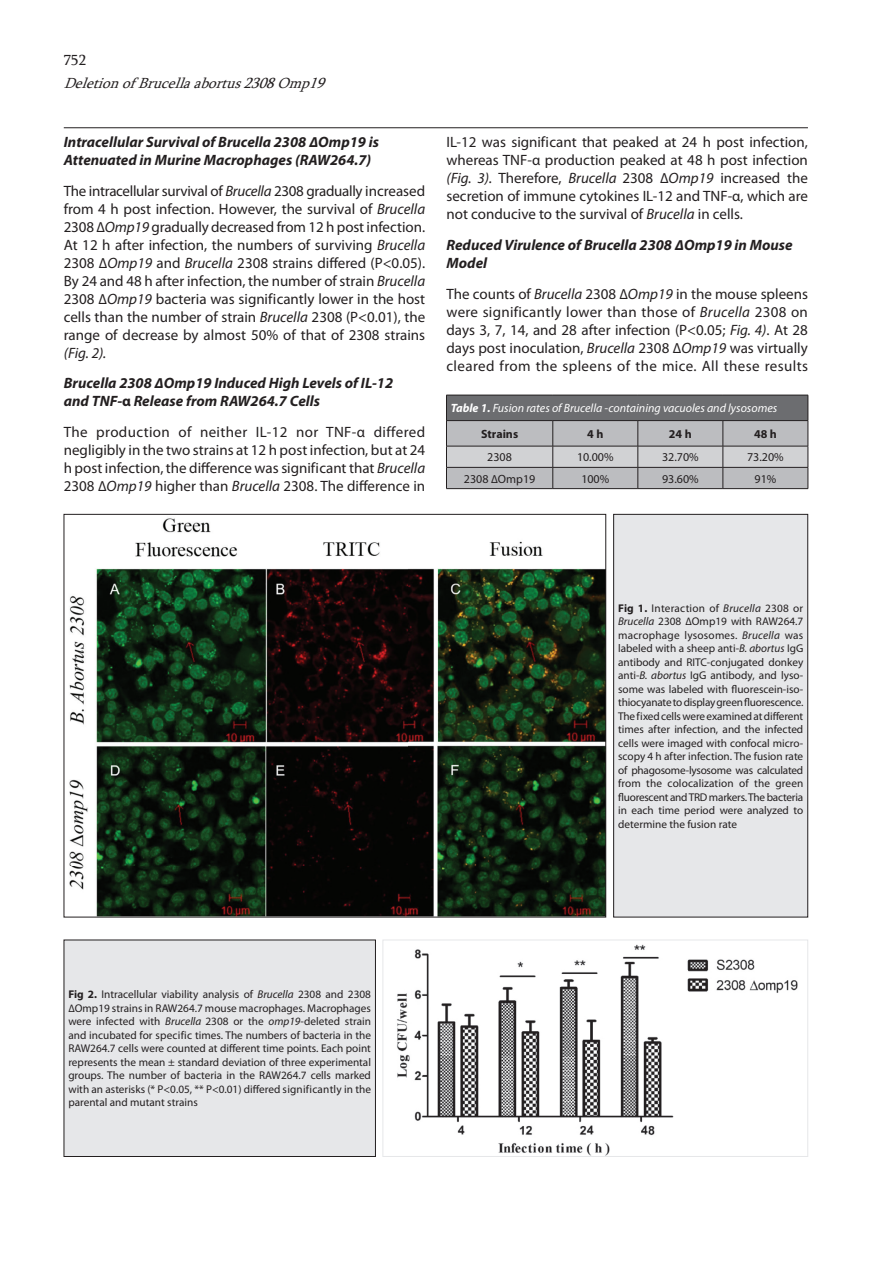
<style>
.page{position:relative;width:893px;height:1263px;background:#fff}
.page>*{position:absolute;margin:0;border:0;box-sizing:border-box;transform-origin:0 0}
.t1{font:15px/18px "Myriad Pro";color:#231f20;text-align:justify}
.t2{font:italic 700 15px/18px "Myriad Pro";color:#231f20}
.t3{font:italic 15px "Sylfaen";color:#231f20}
.t4{font:italic 15px "Myriad Pro";color:#231f20}
.t5{font:15px "Sylfaen";color:#231f20}
.t6{font:italic 12px/25.5px "Myriad Pro";color:#fff}
.t7{font:12px "Myriad Pro";color:#231f20}
.t8{font:700 12px "Myriad Pro";color:#231f20}
.t9{font:11.25px/13.5px "Myriad Pro";color:#231f20;text-align:justify}
.s1{font-style:italic}
.s2{font-style:normal}
.s3{font-weight:700}
.s4{font-weight:700;font-style:normal;color:#231f20}
</style>
<div class="page">
<hr style="left:64px;top:127px;width:744px;height:1px;background:#231f20">
<img style="left:69px;top:518px;width:535px;height:397px">
<div style="left:614px;top:514px;width:194px;height:403px;background:#e6e7e9"></div>
<div style="left:613px;top:514px;width:195px;height:403px;border:1px solid #231f20"></div>
<img style="left:397px;top:944px;width:401px;height:211px">
<div style="left:383px;top:940px;width:425px;height:217px;border:1px solid #e6e7e9"></div>
<div style="left:64px;top:940px;width:311px;height:216px;background:#e6e7e9"></div>
<div style="left:64px;top:940px;width:312px;height:217px;border:1px solid #231f20"></div>
<svg style="left:446px;top:395px;width:363px;height:94px;background:#a4a4a7"></svg>
<hr style="left:446px;top:488px;width:107px;height:1px;background:#231f20">
<hr style="left:553px;top:488px;width:85px;height:1px;background:#231f20">
<hr style="left:638px;top:488px;width:85px;height:1px;background:#231f20">
<hr style="left:723px;top:488px;width:85px;height:1px;background:#231f20">
<p class="t5" style="left:64px;top:50px;width:24px">752</p>
<p class="t3" style="left:64px;top:73px;width:269px">DeletionofBrucellaabortus2308Omp19</p>
<p class="t2" style="left:64px;top:133px;width:317px">Intracellular Survival of Brucella 2308 ∆Omp19 is<br>Attenuated in Murine Macrophages (RAW264.7)</p>
<p class="t1" style="left:64px;top:182px;width:363px">The intracellular survival of <span class="s1">Brucella</span> 2308 gradually increased from 4 h post infection. However, the survival of <span class="s1">Brucella </span>2308 ∆<span class="s1">Omp19</span> gradually decreased from 12 h post infection.<br>At 12 h after infection, the numbers of surviving <span class="s1">Brucella </span>2308 ∆<span class="s1">Omp19</span> and <span class="s1">Brucella</span> 2308 strains differed (P&lt;0.05).<br>By 24 and 48 h after infection, the number of strain <span class="s1">Brucella </span>2308 ∆<span class="s1">Omp19</span> bacteria was significantly lower in the host cells than the number of strain <span class="s1">Brucella</span> 2308 (P&lt;0.01), the range of decrease by almost 50% of that of 2308 strains</p>
<p class="t4" style="left:64px;top:344px;width:44px">(Fig. 2).</p>
<p class="t2" style="left:64px;top:374px;width:331px">Brucella 2308 ∆Omp19 Induced High Levels of IL-12 and TNF-<span class="s2">α</span> Release from RAW264.7 Cells</p>
<p class="t1" style="left:64px;top:422px;width:363px">The production of neither IL-12 nor TNF-α differed negligibly in the two strains at 12 h post infection, but at 24 h post infection, the difference was significant that <span class="s1">Brucella </span>2308 ∆<span class="s1">Omp19</span> higher than <span class="s1">Brucella</span> 2308. The difference in</p>
<p class="t1" style="left:446px;top:133px;width:363px">IL-12 was significant that peaked at 24 h post infection, whereas TNF-α production peaked at 48 h post infection <span class="s1">(Fig. 3).</span> Therefore, <span class="s1">Brucella</span> 2308 ∆<span class="s1">Omp19</span> increased the secretion of immune cytokines IL-12 and TNF-α, which are not conducive to the survival of <span class="s1">Brucella</span> in cells.</p>
<p class="t2" style="left:446px;top:236px;width:348px">Reduced Virulence of Brucella 2308 ∆Omp19 in Mouse<br>Model</p>
<p class="t1" style="left:446px;top:285px;width:363px">The counts of <span class="s1">Brucella</span> 2308 ∆<span class="s1">Omp19</span> in the mouse spleens were significantly lower than those of <span class="s1">Brucella</span> 2308 on days 3, 7, 14, and 28 after infection (P&lt;0.05; <span class="s1">Fig. 4)</span>. At 28 days post inoculation, <span class="s1">Brucella</span> 2308 ∆<span class="s1">Omp19</span> was virtually cleared from the spleens of the mice. All these results</p>
<p class="t6" style="left:481px;top:395px;width:298px;text-indent:-30px"><span class="s3">Table 1.</span> Fusion rates of Brucella -containing vacuoles and lysosomes<br><span class="s4">Strains</span></p>
<p class="t8" style="left:587px;top:427px;width:18px">4 h</p>
<p class="t8" style="left:669px;top:427px;width:24px">24 h</p>
<p class="t8" style="left:754px;top:427px;width:24px">48 h</p>
<p class="t7" style="left:487px;top:450px;width:26px">2308</p>
<p class="t7" style="left:577px;top:450px;width:38px">10.00%</p>
<p class="t7" style="left:662px;top:450px;width:38px">32.70%</p>
<p class="t7" style="left:747px;top:450px;width:38px">73.20%</p>
<p class="t7" style="left:464px;top:471px;width:73px">2308 ∆Omp19</p>
<p class="t7" style="left:581px;top:471px;width:29px">100%</p>
<p class="t7" style="left:662px;top:471px;width:38px">93.60%</p>
<p class="t7" style="left:754px;top:471px;width:23px">91%</p>
<p class="t9" style="left:618px;top:601px;width:187px"><span class="s3">Fig 1.</span> Interaction of <span class="s1">Brucella</span> 2308 or <span class="s1">Brucella</span> 2308 ∆Omp19 with RAW264.7 macrophage lysosomes. <span class="s1">Brucella</span> was labeled with a sheep anti-<span class="s1">B. abortus</span> IgG antibody and RITC-conjugated donkey anti-<span class="s1">B. abortus</span> IgG antibody, and lyso&shy;some was labeled with fluorescein-iso&shy;thiocyanate to display green fluorescence.<br>The fixed cells were examined at different times after infection, and the infected cells were imaged with confocal micro&shy;scopy 4 h after infection. The fusion rate of phagosome-lysosome was calculated from the colocalization of the green fluorescent and TRD markers. The bacteria in each time period were analyzed to determine the fusion rate</p>
<p class="t9" style="left:68px;top:988px;width:304px"><span class="s3">Fig 2.</span> Intracellular viability analysis of <span class="s1">Brucella</span> 2308 and 2308 ∆Omp19 strains in RAW264.7 mouse macrophages. Macrophages were infected with <span class="s1">Brucella</span> 2308 or the <span class="s1">omp19</span>-deleted strain and incubated for specific times. The numbers of bacteria in the RAW264.7 cells were counted at different time points. Each point represents the mean ± standard deviation of three experimental groups. The number of bacteria in the RAW264.7 cells marked with an asterisks (* P&lt;0.05, ** P&lt;0.01) differed significantly in the parental and mutant strains</p>
</div>
